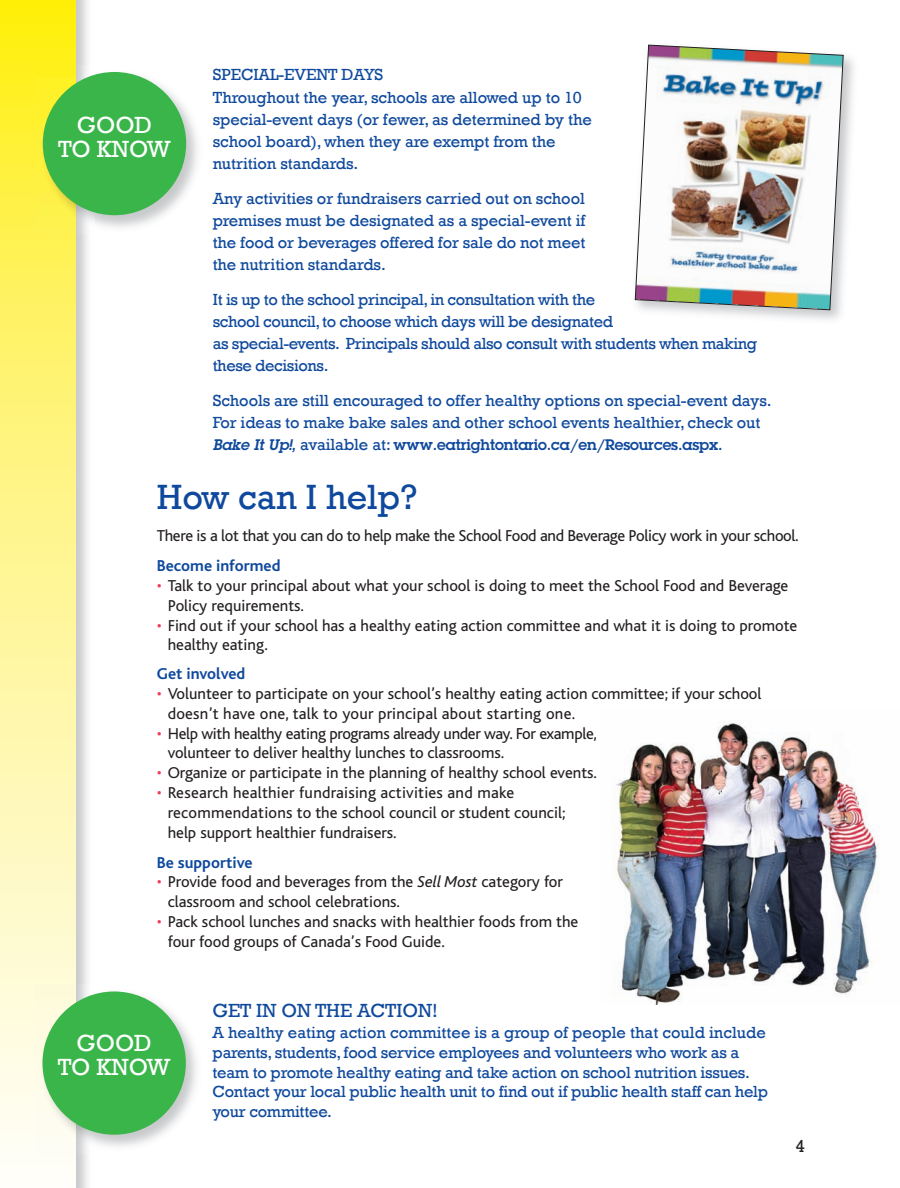
<style>
.page{position:relative;width:900px;height:1188px;background:#fff}
.page>*{position:absolute;margin:0;border:0;box-sizing:border-box;transform-origin:0 0}
.t1{font:36px "Rockwell";color:#0f499d}
.t2{font:24px/24px "Rockwell";color:#fff;text-align:center}
.t3{font:19.5px "Rockwell";color:#0f499d}
.t4{font:18px "Rockwell";color:#231f20}
.t5{font:16.5px/22.2px "Rockwell";letter-spacing:-.015em;color:#0f499d}
.t6{font:16.5px/19.8px "Bliss";color:#231f20}
.t7{font:16.5px/19.8px "Bliss";letter-spacing:-.02em;color:#231f20}
.t8{font:700 16.5px "Bliss";color:#0f499d}
.t9{font:600 15px "Lubalin Graph";letter-spacing:-.005em;color:#0f499d}
.s1{font-style:italic}
.s2{font-family:"Rockwell";font-weight:400;font-size:16.5px}
.s3{color:#ee3d56}
</style>
<div class="page">
<img style="left:616px;top:722px;width:263px;height:282px">
<svg style="left:0;top:0;width:76px;height:1188px;background:#fef591"></svg>
<img style="left:36px;top:985px;width:160px;height:169px">
<div style="left:42px;top:991px;width:144px;height:144px;background:#3ab54a;border-radius:50%"></div>
<img style="left:36px;top:65px;width:161px;height:170px">
<div style="left:43px;top:72px;width:143px;height:143px;background:#3ab54a;border-radius:50%"></div>
<img style="left:648px;top:44px;width:206px;height:276px">
<img style="left:634px;top:45px;width:209px;height:265px">
<h2 class="t2" style="left:58px;top:112px;width:114px">GOOD<br>TO KNOW</h2>
<p class="t5" style="left:213px;top:63px;width:380px">SPECIAL-EVENT DAYS<br>Throughout the year, schools are allowed up to 10 special-event days (or fewer, as determined by the school board), when they are exempt from the nutrition standards.</p>
<p class="t5" style="left:213px;top:187px;width:374px;text-align:justify">Any activities or fundraisers carried out on school premises must be designated as a special-event if the food or beverages offered for sale do not meet the nutrition standards.</p>
<p class="t5" style="left:213px;top:288px;width:545px">It is up to the school principal, in consultation with the<br>school council, to choose which days will be designated<br>as special-events. Principals should also consult with students when making these decisions.</p>
<p class="t5" style="left:213px;top:389px;width:560px">Schools are still encouraged to offer healthy options on special-event days.<br>For ideas to make bake sales and other school events healthier, check out</p>
<p class="t9" style="left:213px;top:436px;width:511px"><span class="s1">Bake It Up!,</span> <span class="s2">available at:</span> www.eatrightontario.ca/en/Resources.aspx.</p>
<h1 class="t1" style="left:157px;top:475px;width:262px">How can I help?</h1>
<p class="t7" style="left:157px;top:527px;width:643px">There is a lot that you can do to help make the School Food and Beverage Policy work in your school.</p>
<p class="t8" style="left:157px;top:560px;width:125px">Become informed</p>
<p class="t6" style="left:168px;top:578px;width:622px;text-indent:-11px"><span class="s3">•</span> Talk to your principal about what your school is doing to meet the School Food and Beverage<br>Policy requirements.</p>
<p class="t6" style="left:168px;top:617px;width:631px;text-indent:-11px"><span class="s3">•</span> Find out if your school has a healthy eating action committee and what it is doing to promote healthy eating.</p>
<p class="t8" style="left:157px;top:668px;width:90px">Get involved</p>
<p class="t6" style="left:168px;top:686px;width:595px;text-indent:-11px"><span class="s3">•</span> Volunteer to participate on your school’s healthy eating action committee; if your school doesn’t have one, talk to your principal about starting one.</p>
<p class="t7" style="left:168px;top:725px;width:430px;text-indent:-11px"><span class="s3">•</span> Help with healthy eating programs already under way. For example, volunteer to deliver healthy lunches to classrooms.</p>
<p class="t6" style="left:157px;top:765px;width:441px"><span class="s3">•</span> Organize or participate in the planning of healthy school events.</p>
<p class="t6" style="left:168px;top:785px;width:399px;text-indent:-11px"><span class="s3">•</span> Research healthier fundraising activities and make recommendations to the school council or student council; help support healthier fundraisers.</p>
<p class="t8" style="left:157px;top:857px;width:97px">Be supportive</p>
<p class="t6" style="left:168px;top:874px;width:396px;text-indent:-11px"><span class="s3">•</span> Provide food and beverages from the <span class="s1">Sell Most</span> category for classroom and school celebrations.</p>
<p class="t6" style="left:168px;top:914px;width:412px;text-indent:-11px"><span class="s3">•</span> Pack school lunches and snacks with healthier foods from the four food groups of Canada’s Food Guide.</p>
<h2 class="t2" style="left:58px;top:1030px;width:114px">GOOD<br>TO KNOW</h2>
<p class="t3" style="left:212px;top:998px;width:227px">GET IN ON THE ACTION!</p>
<p class="t5" style="left:212px;top:1022px;width:557px;line-height:19.8px">A healthy eating action committee is a group of people that could include parents, students, food service employees and volunteers who work as a team to promote healthy eating and take action on school nutrition issues.<br>Contact your local public health unit to find out if public health staff can help your committee.</p>
<p class="t4" style="left:795px;top:1135px;width:11px">4</p>
</div>
